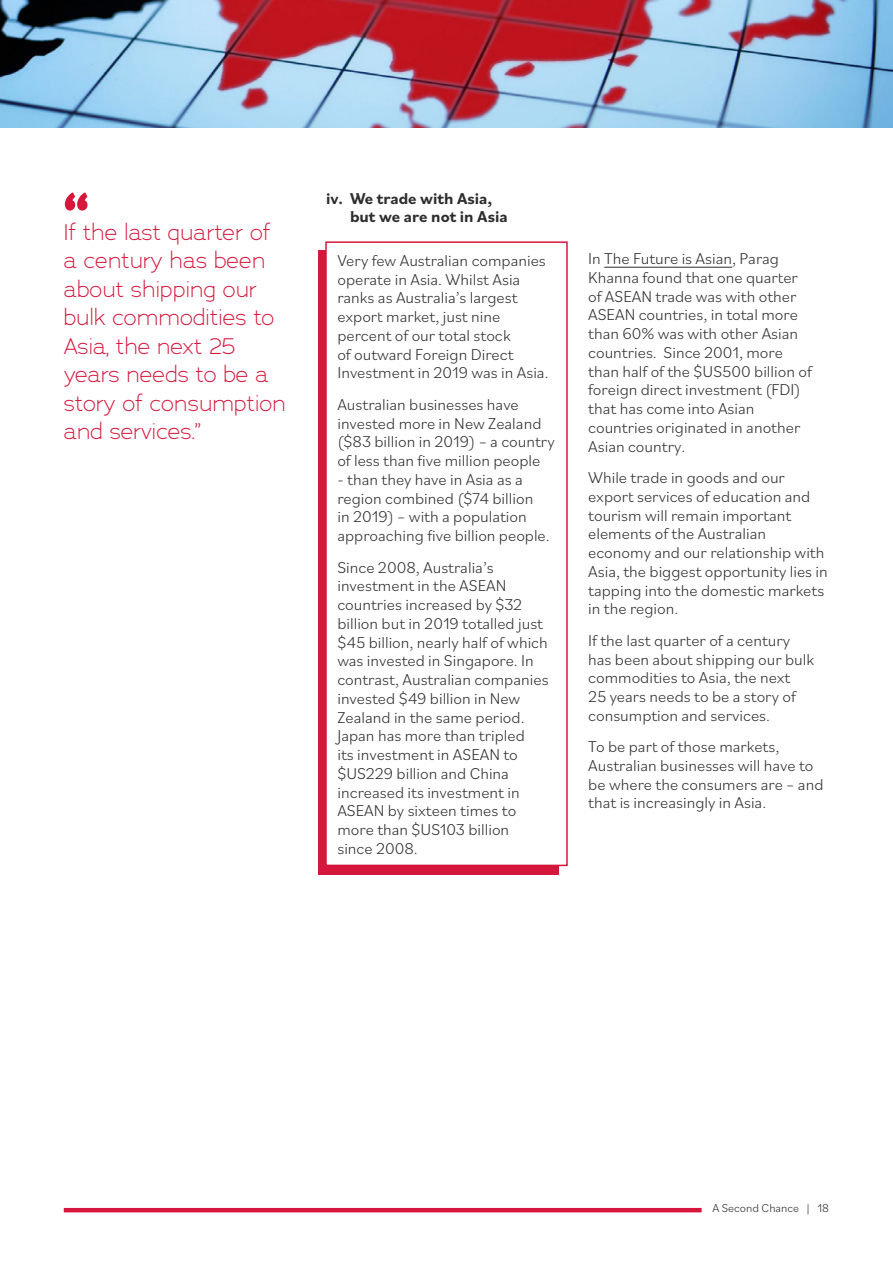
<style>
.page{position:relative;width:893px;height:1263px;background:#fff}
.page>*{position:absolute;margin:0;border:0;box-sizing:border-box;transform-origin:0 0}
.t1{font:800 52.5px "Adrianna";color:#d7163b}
.t2{font:300 22.5px/28.5px "Adrianna";color:#d7163b}
.t3{font:300 16.5px/18.8px "Bilo";color:#2d2d2d}
.t4{font:700 16.5px/18.8px "Bilo";color:#2d2d2d}
.t5{font:300 12px "Bilo";color:#2d2d2d}
</style>
<div class="page">
<div style="left:318px;top:250px;width:241px;height:624px;background:#d7163b"></div>
<hr style="left:604px;top:267px;width:128px;height:1px;background:#2d2d2d">
<div style="left:326px;top:242px;width:241px;height:623px;background:#fff"></div>
<div style="left:325px;top:241px;width:243px;height:625px;border:2px solid #d7163b"></div>
<img style="left:0;top:0;width:893px;height:128px">
<hr style="left:64px;top:1208px;width:638px;height:4px;background:#d7163b">
<h1 class="t1" style="left:64px;top:177px;width:27px">“</h1>
<h2 class="t2" style="left:64px;top:217px;width:224px">If the last quarter of a century has been about shipping our bulk commodities to<br>Asia, the next 25 years needs to be a story of consumption and services.”</h2>
<p class="t4" style="left:350px;top:188px;width:159px;text-indent:-24px">iv. We trade with Asia, but we are not in Asia</p>
<p class="t3" style="left:337px;top:250px;width:213px">Very few Australian companies operate in Asia. Whilst Asia ranks as Australia’s largest export market, just nine percent of our total stock<br>of outward Foreign Direct<br>Investment in 2019 was in Asia.</p>
<p class="t3" style="left:337px;top:394px;width:219px">Australian businesses have invested more in New Zealand ($83 billion in 2019) – a country of less than five million people</p>
<p class="t3" style="left:337px;top:469px;width:214px">- than they have in Asia as a region combined ($74 billion in 2019) – with a population approaching five billion people.</p>
<p class="t3" style="left:337px;top:557px;width:213px">Since 2008, Australia’s investment in the ASEAN countries increased by $32 billion but in 2019 totalled just $45 billion, nearly half of which was invested in Singapore. In contrast, Australian companies invested $49 billion in New<br>Zealand in the same period.<br>Japan has more than tripled<br>its investment in ASEAN to $US229 billion and China increased its investment in<br>ASEAN by sixteen times to more than $US103 billion since 2008.</p>
<p class="t3" style="left:588px;top:249px;width:225px">In The Future is Asian, Parag<br>Khanna found that one quarter of ASEAN trade was with other<br>ASEAN countries, in total more than 60% was with other Asian countries. Since 2001, more than half of the $US500 billion of foreign direct investment (FDI) that has come into Asian countries originated in another<br>Asian country.</p>
<p class="t3" style="left:588px;top:467px;width:241px">While trade in goods and our export services of education and tourism will remain important elements of the Australian economy and our relationship with<br>Asia, the biggest opportunity lies in tapping into the domestic markets in the region.</p>
<p class="t3" style="left:588px;top:630px;width:227px">If the last quarter of a century has been about shipping our bulk commodities to Asia, the next<br>25 years needs to be a story of consumption and services.</p>
<p class="t3" style="left:588px;top:737px;width:237px">To be part of those markets,<br>Australian businesses will have to be where the consumers are – and that is increasingly in Asia.</p>
<p class="t5" style="left:712px;top:1200px;width:118px">A Second Chance | 18</p>
</div>
